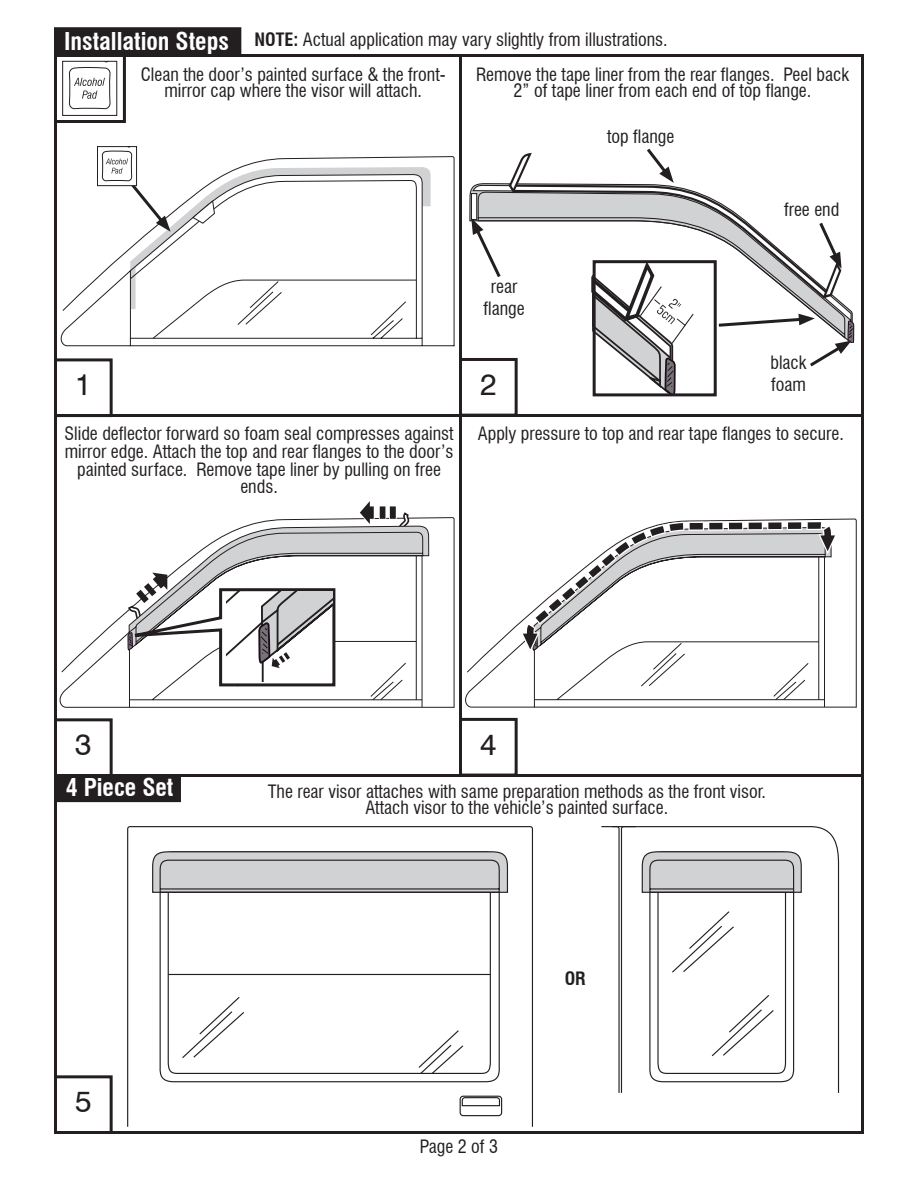
<style>
.page{position:relative;width:918px;height:1188px;background:#fff}
.page>*{position:absolute;margin:0;border:0;box-sizing:border-box;transform-origin:0 0}
.t1{font:30px "Swiss 721 BT";color:#231f20}
.t2{font:700 condensed 24px "Swiss 721 BT";color:#fff}
.Body_Text{font:condensed 18px/16.5px "Swiss 721 BT";color:#231f20;text-align:center}
.Body_Text-2{font:700 condensed 18px "Swiss 721 BT";color:#231f20}
.s1{font-weight:700}
</style>
<div class="page">
<div style="left:54px;top:718px;width:59px;height:59px;border:3px solid #231f20"></div>
<hr style="left:54px;top:414px;width:810px;height:3px;background:#231f20">
<div style="left:54px;top:358px;width:59px;height:59px;border:3px solid #231f20"></div>
<div style="left:54px;top:54px;width:72px;height:69px;border:3px solid #231f20"></div>
<div style="left:55px;top:28px;width:186px;height:26px;background:#231f20"></div>
<div style="left:54px;top:27px;width:187px;height:28px;border:2px solid #231f20"></div>
<hr style="left:54px;top:774px;width:810px;height:3px;background:#231f20">
<div style="left:459px;top:718px;width:59px;height:59px;border:3px solid #231f20"></div>
<svg style="left:62px;top:61px;width:56px;height:55px"></svg>
<div style="left:459px;top:358px;width:59px;height:59px;border:3px solid #231f20"></div>
<hr style="left:459px;top:54px;width:3px;height:721px;background:#231f20">
<div style="left:54px;top:1075px;width:59px;height:59px;border:3px solid #231f20"></div>
<div style="left:56px;top:776px;width:124px;height:25px;background:#231f20"></div>
<div style="left:56px;top:775px;width:125px;height:27px;border:2px solid #231f20"></div>
<svg style="left:127px;top:826px;width:406px;height:301px"></svg>
<svg style="left:459px;top:1095px;width:44px;height:22px"></svg>
<svg style="left:160px;top:976px;width:340px;height:107px"></svg>
<svg style="left:152px;top:851px;width:357px;height:125px"></svg>
<svg style="left:417px;top:1029px;width:48px;height:46px"></svg>
<svg style="left:802px;top:826px;width:37px;height:267px"></svg>
<svg style="left:601px;top:826px;width:201px;height:267px"></svg>
<svg style="left:61px;top:156px;width:393px;height:190px"></svg>
<svg style="left:97px;top:146px;width:334px;height:193px"></svg>
<svg style="left:469px;top:537px;width:388px;height:171px"></svg>
<svg style="left:465px;top:519px;width:374px;height:188px"></svg>
<svg style="left:471px;top:148px;width:384px;height:248px"></svg>
<div style="left:593px;top:260px;width:124px;height:136px;border:3px solid #231f20"></div>
<svg style="left:60px;top:501px;width:394px;height:207px"></svg>
<p class="t2" style="left:64px;top:26px;width:166px">Installation Steps</p>
<p class="Body_Text" style="left:255px;top:31px;width:415px"><span class="s1">NOTE:</span> Actual application may vary slightly from illustrations.</p>
<p class="t1" style="left:75px;top:367px;width:18px">1</p>
<p class="Body_Text" style="left:141px;top:66px;width:306px">Clean the door’s painted surface &amp; the front&shy;mirror cap where the visor will attach.</p>
<p class="Body_Text" style="left:476px;top:66px;width:374px">Remove the tape liner from the rear flanges. Peel back<br>2” of tape liner from each end of top flange.</p>
<p class="Body_Text" style="left:491px;top:278px;width:28px">rear</p>
<p class="Body_Text" style="left:484px;top:300px;width:43px">flange</p>
<p class="t1" style="left:480px;top:366px;width:18px">2</p>
<p class="Body_Text" style="left:607px;top:128px;width:69px">top flange</p>
<p class="Body_Text" style="left:784px;top:201px;width:57px">free end</p>
<p class="Body_Text" style="left:770px;top:352px;width:38px;line-height:21.6px;text-align:left">black foam</p>
<p class="Body_Text" style="left:65px;top:425px;width:391px;line-height:17.5px">Slide deflector forward so foam seal compresses against mirror edge. Attach the top and rear flanges to the door’s painted surface. Remove tape liner by pulling on free ends.</p>
<p class="Body_Text" style="left:478px;top:426px;width:368px">Apply pressure to top and rear tape flanges to secure.</p>
<p class="t1" style="left:75px;top:726px;width:18px">3</p>
<p class="t1" style="left:480px;top:726px;width:18px">4</p>
<p class="t2" style="left:66px;top:773px;width:109px">4 Piece Set</p>
<p class="Body_Text" style="left:268px;top:783px;width:500px">The rear visor attaches with same preparation methods as the front visor.<br>Attach visor to the vehicle’s painted surface.</p>
<p class="t1" style="left:75px;top:1083px;width:18px">5</p>
<p class="Body_Text" style="left:420px;top:1138px;width:80px">Page 2 of 3</p>
<p class="Body_Text-2" style="left:565px;top:967px;width:22px">OR</p>
</div>
